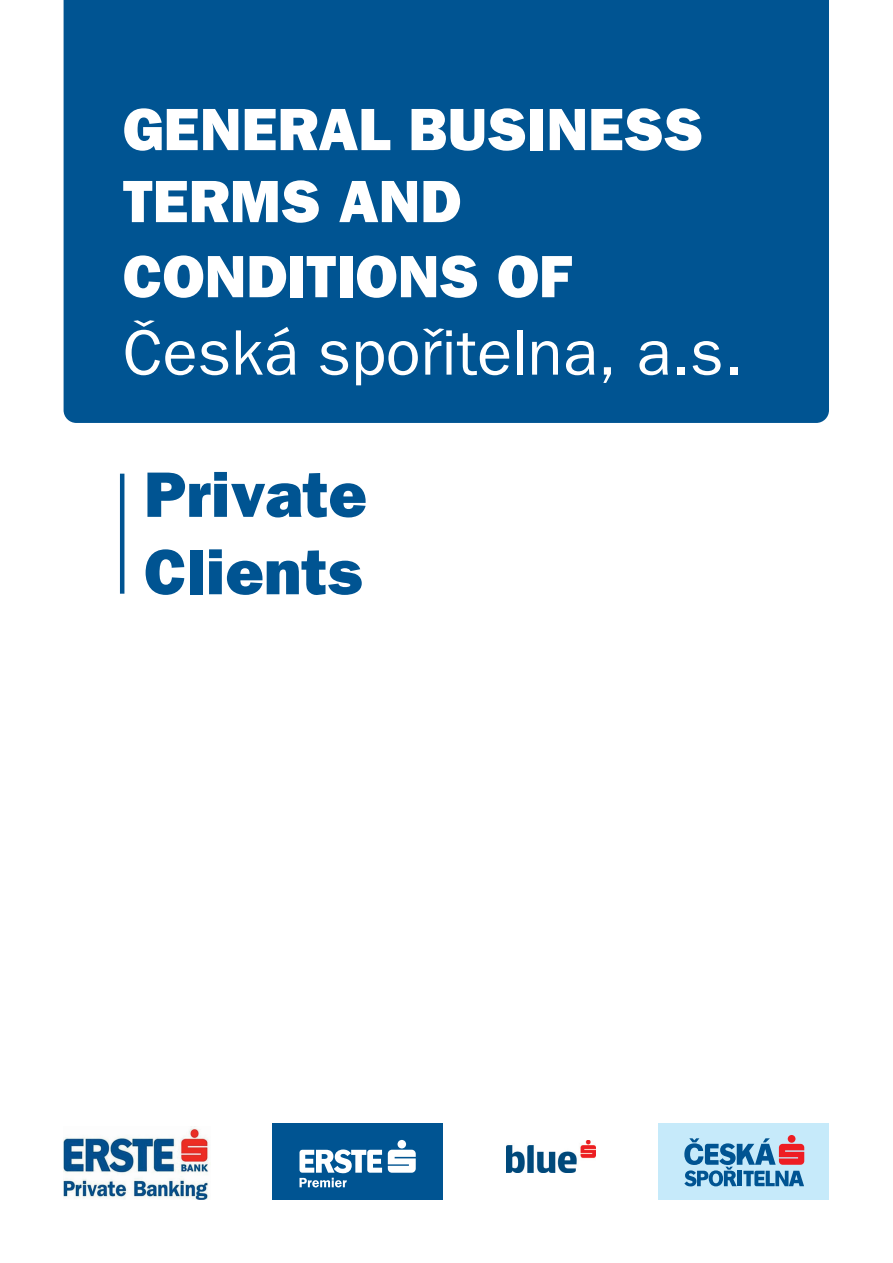
<style>
.page{position:relative;width:893px;height:1263px;background:#fff}
.page>*{position:absolute;margin:0;border:0;box-sizing:border-box;transform-origin:0 0}
.t1{font:64.5px "Franklin Gothic CE";color:#fff}
.t2{font:800 64.5px/77.4px "Franklin Gothic CE";color:#005492}
.t3{font:800 60px/73.5px "Franklin Gothic CE";color:#fff}
</style>
<div class="page">
<div style="left:64px;top:0;width:765px;height:423px;background:#005492"></div>
<hr style="left:120px;top:474px;width:4px;height:120px;background:#005492">
<div style="left:659px;top:1123px;width:170px;height:76px;background:#c6eafa"></div>
<svg style="left:684px;top:1135px;width:120px;height:51px"></svg>
<div style="left:272px;top:1123px;width:171px;height:76px;background:#005492"></div>
<svg style="left:299px;top:1149px;width:83px;height:38px"></svg>
<svg style="left:388px;top:1140px;width:28px;height:33px"></svg>
<img style="left:507px;top:1140px;width:88px;height:33px">
<img style="left:64px;top:1126px;width:146px;height:73px">
<p class="t3" style="left:123px;top:98px;width:582px">GENERAL BUSINESS<br>TERMS AND<br>CONDITIONS OF</p>
<p class="t1" style="left:123px;top:330px;width:621px">Česká spořitelna, a.s.</p>
<p class="t2" style="left:144px;top:462px;width:225px">Private<br>Clients</p>
</div>
